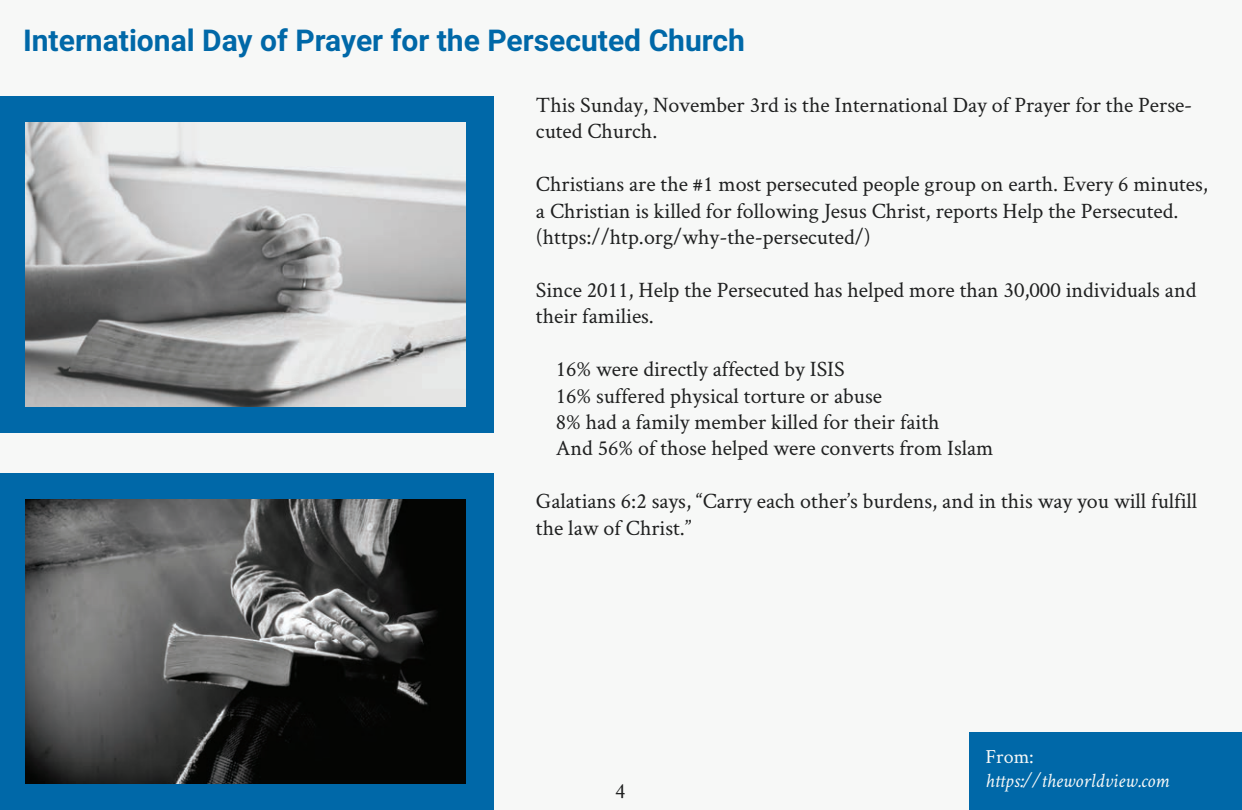
<style>
.page{position:relative;width:1242px;height:810px;background:#fff}
.page>*{position:absolute;margin:0;border:0;box-sizing:border-box;transform-origin:0 0}
.t1{font:700 30px "Roboto";color:#0068a8}
.t2{font:22px/26.4px "Crimson Text";color:#1f2020}
.t3{font:italic 20px "Crimson Text";color:#f7f8f7}
.t4{font:20px "Crimson Text";color:#f7f8f7}
</style>
<div class="page">
<div style="left:0;top:0;width:1241px;height:809px;background:#f7f8f7"></div>
<div style="left:0;top:96px;width:493px;height:337px;background:#0068a8"></div>
<img style="left:25px;top:123px;width:441px;height:283px">
<div style="left:0;top:473px;width:493px;height:336px;background:#0068a8"></div>
<img style="left:25px;top:499px;width:441px;height:284px">
<div style="left:969px;top:732px;width:272px;height:77px;background:#0068a8"></div>
<h1 class="t1" style="left:23px;top:20px;width:723px">International Day of Prayer for the Persecuted Church</h1>
<p class="t2" style="left:536px;top:91px;width:657px">This Sunday, November 3rd is the International Day of Prayer for the Perse&shy;cuted Church.</p>
<p class="t2" style="left:536px;top:170px;width:673px">Christians are the #1 most persecuted people group on earth. Every 6 minutes, a Christian is killed for following Jesus Christ, reports Help the Persecuted. (https://htp.org/why-the-persecuted/)</p>
<p class="t2" style="left:536px;top:276px;width:662px">Since 2011, Help the Persecuted has helped more than 30,000 individuals and their families.</p>
<p class="t2" style="left:555px;top:355px;width:439px">16% were directly affected by ISIS<br>16% suffered physical torture or abuse<br>8% had a family member killed for their faith<br>And 56% of those helped were converts from Islam</p>
<p class="t2" style="left:536px;top:487px;width:662px">Galatians 6:2 says, “Carry each other’s burdens, and in this way you will fulfill the law of Christ.”</p>
<p class="t2" style="left:615px;top:776px;width:12px">4</p>
<p class="t4" style="left:985px;top:742px;width:50px">From:</p>
<p class="t3" style="left:985px;top:768px;width:185px">https://theworldview.com</p>
</div>
